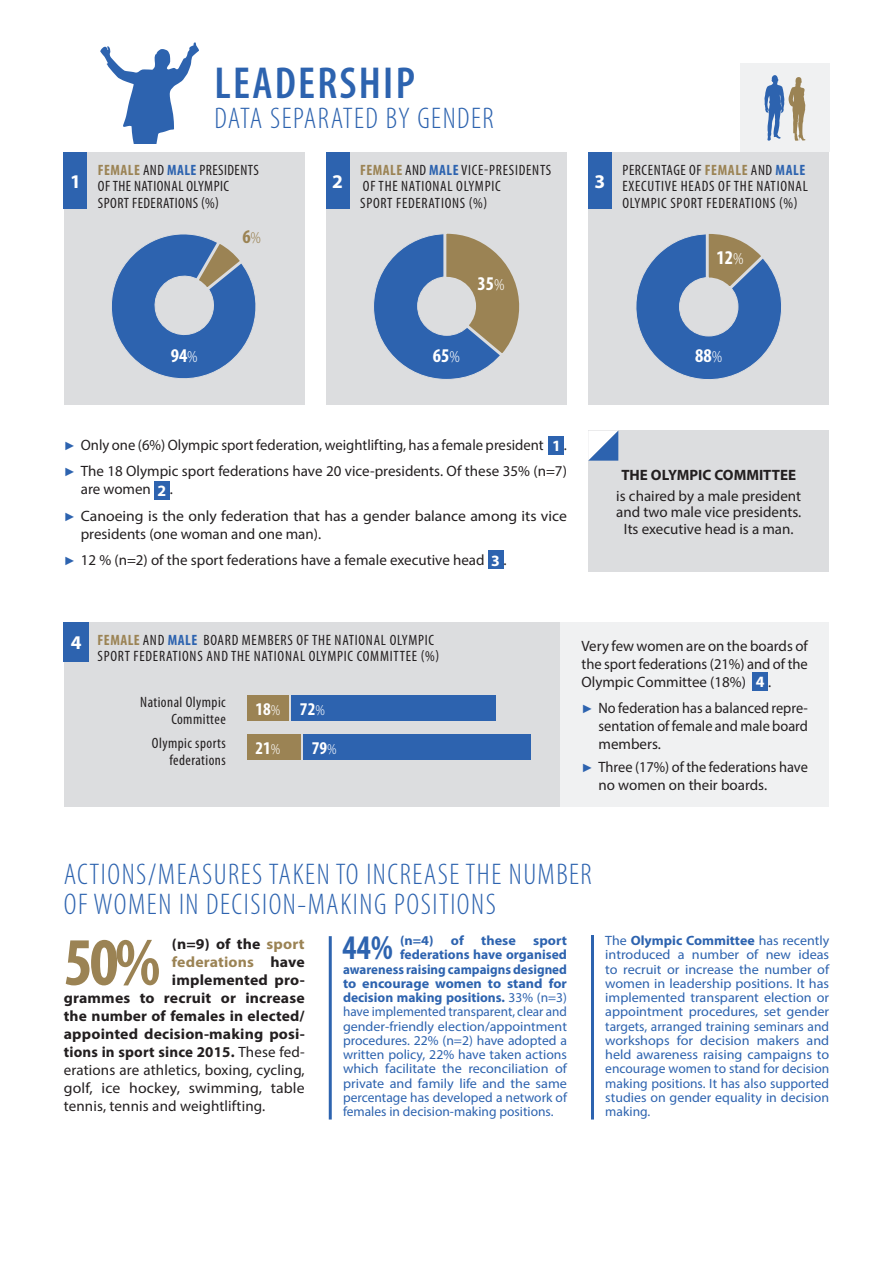
<style>
.page{position:relative;width:893px;height:1263px;background:#fff}
.page>*{position:absolute;margin:0;border:0;box-sizing:border-box;transform-origin:0 0}
.t1{font:700 condensed 68.4px "Myriad Pro";color:#9b8354}
.t2{font:600 condensed 45px "Myriad Pro";letter-spacing:.05em;color:#2d63af}
.t3{font:700 condensed 34.65px "Myriad Pro";color:#2d63af;scale:.95 1}
.t4{font:300 condensed 30px/30px "Myriad Pro";letter-spacing:.05em;color:#2d63af}
.t5{font:700 condensed 19.5px "Myriad Pro";color:#fff}
.t6{font:700 19.5px "Myriad Pro";color:#fff}
.t7{font:700 condensed 19.5px "Myriad Pro";color:#9b8354}
.t8{font:700 condensed 18px/38.7px "Myriad Pro";color:#fff}
.t9{font:15px/26.5px "Myriad Pro";color:#231f20}
.t10{font:condensed 15px/16.5px "Myriad Pro";letter-spacing:.05em;color:#231f20}
.t11{font:condensed 15px/16.5px "Myriad Pro";letter-spacing:.03em;color:#231f20;text-align:right}
.t12{font:700 15px "Myriad Pro";letter-spacing:.01em;color:#231f20;scale:1.05 1}
.t13{font:700 15px "Myriad Pro";letter-spacing:.01em;color:#231f20}
.t14{font:15px/18px "Myriad Pro";color:#231f20;text-align:justify;scale:.95 1}
.t15{font:15px/18px "Myriad Pro";color:#231f20;scale:.96 1}
.t16{font:15px "Myriad Pro";color:#231f20;scale:1.05 1}
.t17{font:700 15px "Myriad Pro";letter-spacing:.01em;color:#9b8354;scale:1.05 1}
.t18{font:13.5px/14.2px "Myriad Pro";color:#2d63af;text-align:justify}
.t19{font:700 13.5px "Myriad Pro";color:#2d63af}
.t20{font:13.5px "Myriad Pro";color:#2d63af;scale:1.05 1}
.t21{font:700 13.5px "Myriad Pro";color:#2d63af;scale:1.05 1}
.t22{font:13.5px "Myriad Pro";color:#2d63af;scale:1.04 1}
.s1{font-weight:700;color:#9b8354}
.s2{font-weight:700;color:#2d63af}
.s3{font-weight:300;font-size:16.5px}
.s4{font-family:"Arial";font-size:12px;color:#2d63af}
.s5{font-weight:700;font-size:15.75px;color:#fff}
.s6{font-weight:300;font-size:15px}
.s7{color:#9b8354}
.s8{font-weight:400}
.s9{color:#231f20}
.s10{font-weight:700}
</style>
<div class="page">
<div style="left:64px;top:152px;width:241px;height:252px;background:#dcdddf"></div>
<svg style="left:111px;top:234px;width:145px;height:145px"></svg>
<div style="left:326px;top:152px;width:241px;height:252px;background:#dcdddf"></div>
<div style="left:588px;top:152px;width:241px;height:252px;background:#dcdddf"></div>
<div style="left:740px;top:64px;width:89px;height:88px;background:#f0f1f2"></div>
<div style="left:64px;top:152px;width:23px;height:57px;background:#2d63af"></div>
<div style="left:326px;top:152px;width:23px;height:57px;background:#2d63af"></div>
<div style="left:588px;top:152px;width:24px;height:57px;background:#2d63af"></div>
<svg style="left:373px;top:233px;width:147px;height:147px"></svg>
<div style="left:549px;top:436px;width:15px;height:19px;background:#2d63af"></div>
<div style="left:154px;top:481px;width:16px;height:18px;background:#2d63af"></div>
<div style="left:488px;top:551px;width:15px;height:18px;background:#2d63af"></div>
<div style="left:64px;top:622px;width:496px;height:184px;background:#dcdddf"></div>
<svg style="left:100px;top:42px;width:99px;height:102px"></svg>
<div style="left:64px;top:622px;width:25px;height:39px;background:#2d63af"></div>
<div style="left:247px;top:695px;width:41px;height:26px;background:#9b8354"></div>
<div style="left:291px;top:695px;width:205px;height:26px;background:#2d63af"></div>
<div style="left:247px;top:734px;width:53px;height:26px;background:#9b8354"></div>
<div style="left:303px;top:734px;width:227px;height:26px;background:#2d63af"></div>
<hr style="left:329px;top:936px;width:3px;height:183px;background:#2d63af">
<hr style="left:591px;top:935px;width:3px;height:184px;background:#2d63af">
<div style="left:560px;top:622px;width:269px;height:184px;background:#f0f1f2"></div>
<div style="left:752px;top:672px;width:16px;height:18px;background:#2d63af"></div>
<svg style="left:636px;top:234px;width:146px;height:146px"></svg>
<div style="left:588px;top:431px;width:241px;height:141px;background:#dcdddf"></div>
<svg style="left:588px;top:431px;width:30px;height:30px"></svg>
<svg style="left:764px;top:75px;width:42px;height:66px"></svg>
<h2 class="t2" style="left:215px;top:55px;width:202px">LEADERSHIP</h2>
<h3 class="t4" style="left:215px;top:102px;width:281px">DATA SEPARATED BY GENDER</h3>
<p class="t11" style="left:98px;top:161px;width:162px;text-align:left"><span class="s1">FEMALE</span> AND <span class="s2">MALE</span> PRESIDENTS<br>OF THE NATIONAL OLYMPIC<br>SPORT FEDERATIONS (%)</p>
<p class="t10" style="left:360px;top:161px;width:193px"><span class="s1">FEMALE</span> AND <span class="s2">MALE</span> VICE-PRESIDENTS<br>OF THE NATIONAL OLYMPIC<br>SPORT FEDERATIONS (%)</p>
<p class="t10" style="left:622px;top:161px;width:187px">PERCENTAGE OF <span class="s1">FEMALE</span> AND <span class="s2">MALE<br></span>EXECUTIVE HEADS OF THE NATIONAL<br>OLYMPIC SPORT FEDERATIONS (%)</p>
<h3 class="t6" style="left:70px;top:168px;width:12px">1</h3>
<h3 class="t6" style="left:332px;top:168px;width:12px">2</h3>
<h3 class="t6" style="left:594px;top:168px;width:12px">3</h3>
<h3 class="t7" style="left:242px;top:224px;width:20px">6<span class="s3">%</span></h3>
<h3 class="t5" style="left:478px;top:271px;width:29px">35<span class="s3">%</span></h3>
<h3 class="t5" style="left:716px;top:246px;width:29px">12<span class="s3">%</span></h3>
<h3 class="t5" style="left:171px;top:344px;width:29px">94<span class="s3">%</span></h3>
<h3 class="t5" style="left:433px;top:344px;width:29px">65<span class="s3">%</span></h3>
<h3 class="t5" style="left:695px;top:344px;width:29px">88<span class="s3">%</span></h3>
<p class="t9" style="left:64px;top:431px;width:505px"><span class="s4">►</span> Only one (6%) Olympic sport federation, weightlifting, has a female president <span class="s5">1</span> . <span class="s4">►</span> The 18 Olympic sport federations have 20 vice-presidents. Of these 35% (n=7)</p>
<p class="t9" style="left:64px;top:476px;width:505px;text-indent:17px">are women <span class="s5">2</span> .<br><span class="s4">►</span> Canoeing is the only federation that has a gender balance among its vice</p>
<p class="t9" style="left:64px;top:520px;width:444px;text-indent:17px">presidents (one woman and one man).<br><span class="s4">►</span> 12 % (n=2) of the sport federations have a female executive head <span class="s5">3</span> .</p>
<p class="t13" style="left:621px;top:465px;width:176px">THE OLYMPIC COMMITTEE</p>
<p class="t9" style="left:616px;top:487px;width:186px;line-height:16.5px;text-align:center">is chaired by a male president and two male vice presidents.<br>Its executive head is a man.</p>
<h3 class="t6" style="left:71px;top:630px;width:12px">4</h3>
<p class="t10" style="left:98px;top:632px;width:343px"><span class="s1">FEMALE</span> AND <span class="s2">MALE</span> BOARD MEMBERS OF THE NATIONAL OLYMPIC<br>SPORT FEDERATIONS AND THE NATIONAL OLYMPIC COMMITTEE (%)</p>
<p class="t11" style="left:140px;top:694px;width:87px">National Olympic<br>Committee</p>
<p class="t11" style="left:152px;top:735px;width:75px">Olympic sports federations</p>
<h3 class="t8" style="left:255px;top:689px;width:71px">18<span class="s6">%</span> 72<span class="s6">%<br></span>21<span class="s6">%</span></h3>
<h3 class="t8" style="left:312px;top:728px;width:26px">79<span class="s6">%</span></h3>
<p class="t9" style="left:581px;top:636px;width:228px;line-height:18px;text-align:justify">Very few women are on the boards of the sport federations (21%) and of the Olympic Committee (18%) <span class="s5">4</span> .</p>
<p class="t14" style="left:598px;top:699px;width:222px;text-indent:-17px"><span class="s4">►</span> No federation has a balanced repre&shy;sentation of female and male board members.</p>
<p class="t15" style="left:598px;top:757px;width:220px;text-indent:-17px"><span class="s4">►</span> Three (17%) of the federations have no women on their boards.</p>
<h3 class="t4" style="left:64px;top:859px;width:529px">ACTIONS/MEASURES TAKEN TO INCREASE THE NUMBER<br>OF WOMEN IN DECISION-MAKING POSITIONS</h3>
<h1 class="t1" style="left:64px;top:919px;width:98px">50%</h1>
<p class="t12" style="left:172px;top:934px;width:128px">(n=9) of the <span class="s7">sport</span></p>
<h3 class="t3" style="left:343px;top:926px;width:54px">44%</h3>
<p class="t21" style="left:400px;top:932px;width:33px">(n=4)</p>
<p class="t21" style="left:451px;top:932px;width:14px">of</p>
<p class="t21" style="left:481px;top:932px;width:34px">these</p>
<p class="t21" style="left:533px;top:932px;width:34px">sport</p>
<p class="t19" style="left:400px;top:946px;width:168px">federations have organised</p>
<p class="t19" style="left:343px;top:960px;width:225px">awareness raising campaigns designed</p>
<p class="t21" style="left:343px;top:974px;width:215px">to encourage women to stand for</p>
<p class="t19" style="left:343px;top:989px;width:225px">decision making positions. <span class="s8">33% (n=3)</span></p>
<p class="t18" style="left:343px;top:1004px;width:225px">have implemented transparent, clear and</p>
<p class="t22" style="left:343px;top:1018px;width:217px">gender-friendly election/appointment</p>
<p class="t18" style="left:343px;top:1033px;width:225px">procedures. 22% (n=2) have adopted a</p>
<p class="t18" style="left:343px;top:1047px;width:225px">written policy, 22% have taken actions</p>
<p class="t20" style="left:343px;top:1060px;width:215px">which facilitate the reconciliation of</p>
<p class="t20" style="left:343px;top:1075px;width:215px">private and family life and the same</p>
<p class="t18" style="left:343px;top:1090px;width:225px">percentage has developed a network of</p>
<p class="t18" style="left:343px;top:1104px;width:212px">females in decision-making positions.</p>
<p class="t17" style="left:172px;top:952px;width:128px">federations <span class="s9">have</span></p>
<p class="t12" style="left:172px;top:970px;width:128px">implemented pro-</p>
<p class="t12" style="left:64px;top:988px;width:231px">grammes to recruit or increase</p>
<p class="t13" style="left:64px;top:1006px;width:242px">the number of females in elected/</p>
<p class="t12" style="left:64px;top:1024px;width:231px">appointed decision-making posi-</p>
<p class="t13" style="left:64px;top:1042px;width:242px">tions in sport since 2015. <span class="s8">These fed-</span></p>
<p class="t9" style="left:64px;top:1056px;width:242px">erations are athletics, boxing, cycling,</p>
<p class="t16" style="left:64px;top:1078px;width:231px">golf, ice hockey, swimming, table</p>
<p class="t9" style="left:64px;top:1092px;width:203px">tennis, tennis and weightlifting.</p>
<p class="t18" style="left:605px;top:933px;width:225px">The <span class="s10">Olympic Committee</span> has recently introduced a number of new ideas to recruit or increase the number of women in leadership positions. It has implemented transparent election or appointment procedures, set gender targets, arranged training seminars and workshops for decision makers and held awareness raising campaigns to encourage women to stand for decision making positions. It has also supported studies on gender equality in decision making.</p>
</div>
